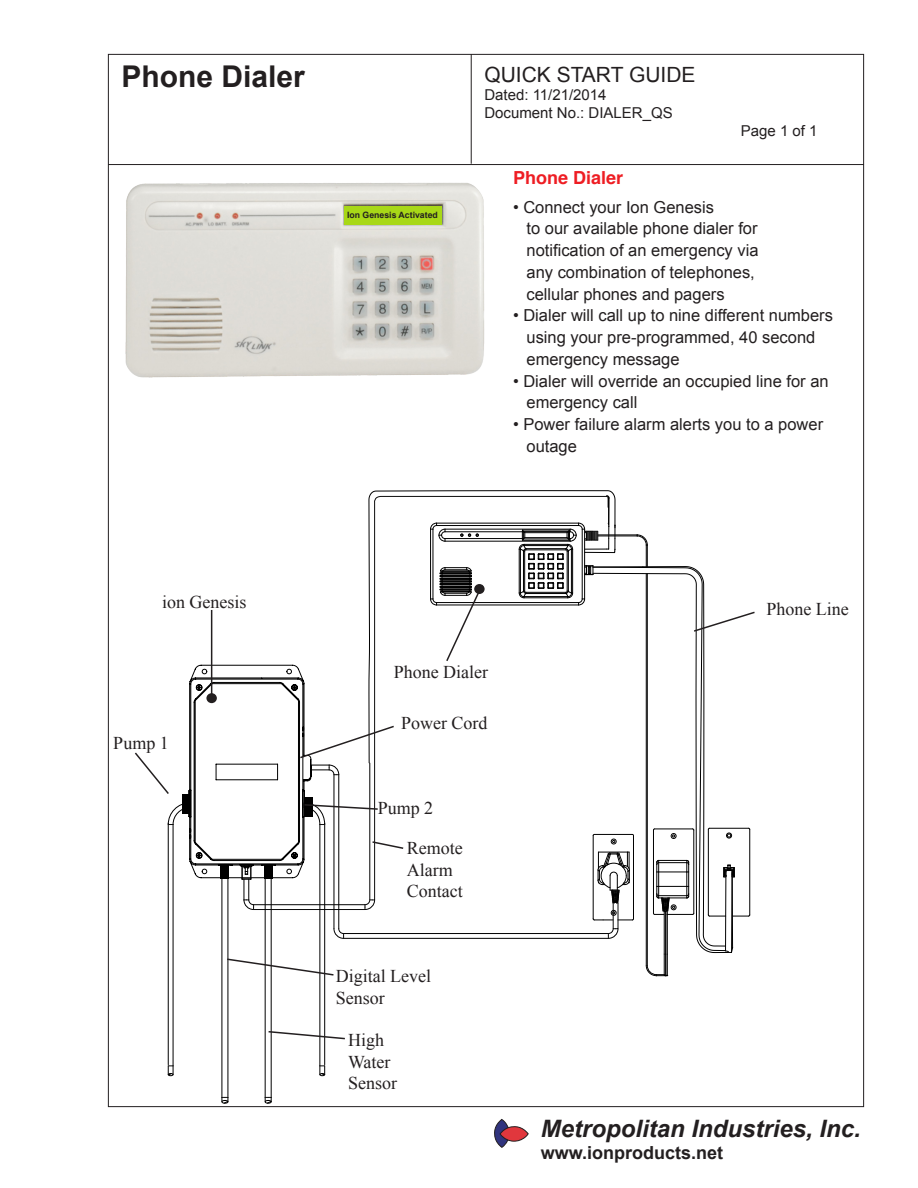
<style>
.page{position:relative;width:918px;height:1188px;background:#fff}
.page>*{position:absolute;margin:0;border:0;box-sizing:border-box;transform-origin:0 0}
.t1{font:700 30px "Arial";color:#231f20}
.t2{font:italic 700 24px "Arial";color:#231f20}
.t3{font:21px "Arial";color:#231f20}
.t4{font:18px/21.6px "Times New Roman";color:#231f20}
.t5{font:700 18px "Arial";color:#231f20}
.t6{font:700 18px "Helvetica";color:#ee1d23}
.t7{font:16.5px/21.8px "Arial";color:#231f20}
.t8{font:15px "Arial";color:#231f20}
.t9{font:700 8.7px "Arial";color:#231f20}
</style>
<div class="page">
<hr style="left:471px;top:54px;width:1px;height:110px;background:#231f20">
<svg style="left:494px;top:1118px;width:35px;height:29px"></svg>
<hr style="left:108px;top:164px;width:756px;height:1px;background:#231f20">
<svg style="left:368px;top:490px;width:151px;height:175px"></svg>
<svg style="left:372px;top:496px;width:147px;height:169px"></svg>
<hr style="left:168px;top:823px;width:1px;height:242px;background:#000">
<hr style="left:173px;top:824px;width:1px;height:242px;background:#000">
<svg style="left:168px;top:1066px;width:6px;height:10px"></svg>
<hr style="left:324px;top:823px;width:1px;height:242px;background:#000">
<hr style="left:320px;top:824px;width:1px;height:242px;background:#000">
<svg style="left:320px;top:1066px;width:5px;height:10px"></svg>
<hr style="left:228px;top:865px;width:1px;height:232px;background:#000">
<hr style="left:222px;top:865px;width:1px;height:232px;background:#000">
<svg style="left:221px;top:1097px;width:8px;height:7px"></svg>
<hr style="left:271px;top:865px;width:1px;height:232px;background:#000">
<hr style="left:265px;top:865px;width:1px;height:232px;background:#000">
<svg style="left:265px;top:1097px;width:7px;height:7px"></svg>
<hr style="left:339px;top:775px;width:1px;height:154px;background:#000">
<hr style="left:334px;top:775px;width:1px;height:154px;background:#000">
<hr style="left:344px;top:933px;width:264px;height:1px;background:#000">
<hr style="left:344px;top:938px;width:264px;height:1px;background:#000">
<svg style="left:333px;top:928px;width:11px;height:11px"></svg>
<svg style="left:430px;top:567px;width:54px;height:96px"></svg>
<div style="left:474px;top:584px;width:11px;height:10px;background:#231f20;border-radius:50%"></div>
<hr style="left:211px;top:610px;width:1px;height:86px;background:#231f20">
<svg style="left:135px;top:665px;width:269px;height:245px"></svg>
<svg style="left:268px;top:1030px;width:77px;height:10px"></svg>
<svg style="left:227px;top:958px;width:107px;height:19px"></svg>
<svg style="left:519px;top:490px;width:236px;height:486px"></svg>
<img style="left:125px;top:183px;width:360px;height:194px">
<div style="left:344px;top:206px;width:98px;height:18px;background:#a8d817"></div>
<h1 class="t1" style="left:122px;top:56px;width:185px">Phone Dialer</h1>
<p class="t9" style="left:347px;top:209px;width:92px">Ion Genesis Activated</p>
<p class="t3" style="left:484px;top:61px;width:213px">QUICK START GUIDE</p>
<p class="t8" style="left:484px;top:85px;width:124px">Dated: 11/21/2014</p>
<p class="t8" style="left:484px;top:103px;width:190px">Document No.: DIALER_QS</p>
<p class="t8" style="left:741px;top:121px;width:78px">Page 1 of 1</p>
<p class="t6" style="left:513px;top:163px;width:112px">Phone Dialer</p>
<p class="t7" style="left:513px;top:196px;width:203px">• Connect your Ion Genesis</p>
<p class="t7" style="left:526px;top:218px;width:233px">to our available phone dialer for</p>
<p class="t7" style="left:526px;top:240px;width:234px">notification of an emergency via</p>
<p class="t7" style="left:526px;top:261px;width:230px">any combination of telephones,</p>
<p class="t7" style="left:526px;top:283px;width:200px">cellular phones and pagers</p>
<p class="t7" style="left:526px;top:305px;width:308px;text-indent:-14px">• Dialer will call up to nine different numbers using your pre-programmed, 40 second emergency message</p>
<p class="t7" style="left:526px;top:370px;width:304px;text-indent:-14px">• Dialer will override an occupied line for an emergency call</p>
<p class="t7" style="left:526px;top:414px;width:298px;text-indent:-14px">• Power failure alarm alerts you to a power outage</p>
<p class="t4" style="left:162px;top:591px;width:86px">ion Genesis</p>
<p class="t4" style="left:113px;top:731px;width:57px">Pump 1</p>
<p class="t4" style="left:394px;top:661px;width:96px">Phone Dialer</p>
<p class="t4" style="left:401px;top:712px;width:88px">Power Cord</p>
<p class="t4" style="left:378px;top:797px;width:57px">Pump 2</p>
<p class="t4" style="left:407px;top:837px;width:57px">Remote<br>Alarm</p>
<p class="t4" style="left:407px;top:880px;width:57px">Contact</p>
<p class="t4" style="left:336px;top:965px;width:97px">Digital Level</p>
<p class="t4" style="left:336px;top:987px;width:50px">Sensor</p>
<p class="t4" style="left:348px;top:1029px;width:50px">High<br>Water<br>Sensor</p>
<p class="t4" style="left:766px;top:598px;width:84px">Phone Line</p>
<h2 class="t2" style="left:541px;top:1113px;width:322px">Metropolitan Industries, Inc.</h2>
<p class="t5" style="left:541px;top:1140px;width:184px">www.ionproducts.net</p>
</div>
